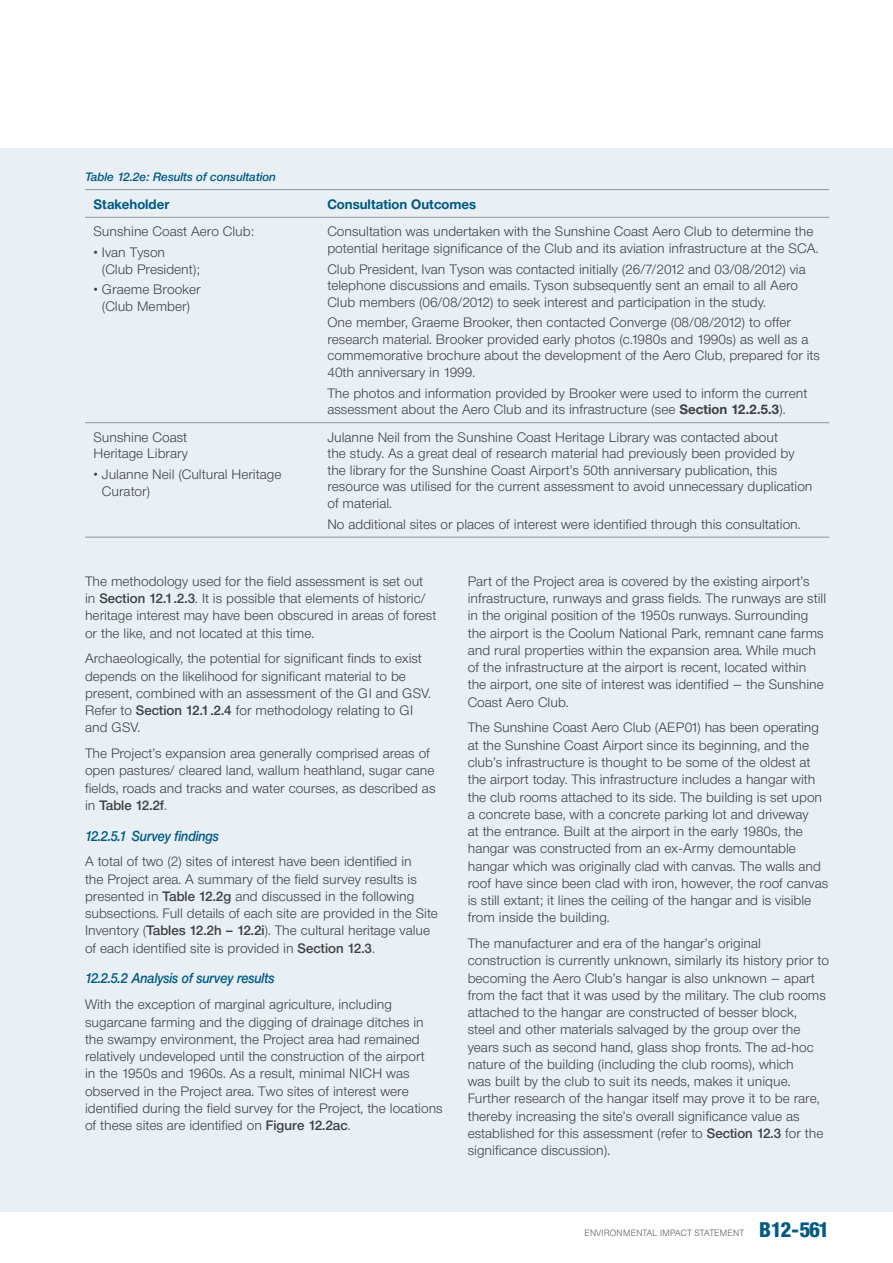
<style>
.page{position:relative;width:893px;height:1263px;background:#fff}
.page>*{position:absolute;margin:0;border:0;box-sizing:border-box;transform-origin:0 0}
.t1{font:800 21px "Neue Helvetica Condensed BQ";letter-spacing:-.055em;color:#005a84}
.t2{font:italic 500 14.25px "Neue Helvetica BQ";letter-spacing:-.01em;color:#005a84;scale:.9 1}
.t3{font:300 13.5px/17.2px "Neue Helvetica BQ";color:#414142}
.t4{font:700 13.5px "Neue Helvetica BQ";color:#005a84}
.t5{font:italic 500 12px "Neue Helvetica BQ";color:#005a84}
.t6{font:300 9px "Neue Helvetica BQ";letter-spacing:.01em;color:#58595b;scale:.95 1}
.s1{font-weight:700}
.s2{font-weight:500}
</style>
<div class="page">
<div style="left:0;top:149px;width:893px;height:1063px;background:#e8eff5"></div>
<hr style="left:319px;top:422px;width:510px;height:1px;background:#949698">
<hr style="left:85px;top:422px;width:234px;height:1px;background:#949698">
<hr style="left:85px;top:537px;width:234px;height:1px;background:#949698">
<hr style="left:319px;top:537px;width:510px;height:1px;background:#949698">
<hr style="left:85px;top:189px;width:234px;height:1px;background:#949698">
<hr style="left:319px;top:189px;width:510px;height:1px;background:#949698">
<hr style="left:85px;top:217px;width:234px;height:1px;background:#949698">
<hr style="left:319px;top:217px;width:510px;height:1px;background:#949698">
<p class="t5" style="left:85px;top:169px;width:192px">Table 12.2e: Results of consultation</p>
<p class="t4" style="left:94px;top:195px;width:77px">Stakeholder</p>
<p class="t4" style="left:327px;top:195px;width:150px">Consultation Outcomes</p>
<p class="t3" style="left:94px;top:223px;width:162px">Sunshine Coast Aero Club:</p>
<p class="t3" style="left:102px;top:244px;width:99px;line-height:16.5px;text-indent:-8px">• Ivan Tyson<br>(Club President);</p>
<p class="t3" style="left:94px;top:281px;width:109px;line-height:16.5px;text-align:center">• Graeme Brooker (Club Member)</p>
<p class="t3" style="left:327px;top:223px;width:493px;line-height:16.5px">Consultation was undertaken with the Sunshine Coast Aero Club to determine the potential heritage significance of the Club and its aviation infrastructure at the SCA.</p>
<p class="t3" style="left:327px;top:261px;width:480px;line-height:16.5px">Club President, Ivan Tyson was contacted initially (26/7/2012 and 03/08/2012) via telephone discussions and emails. Tyson subsequently sent an email to all Aero<br>Club members (06/08/2012) to seek interest and participation in the study.</p>
<p class="t3" style="left:327px;top:314px;width:494px;line-height:16.5px">One member, Graeme Brooker, then contacted Converge (08/08/2012) to offer research material. Brooker provided early photos (c.1980s and 1990s) as well as a commemorative brochure about the development of the Aero Club, prepared for its 40th anniversary in 1999.</p>
<p class="t3" style="left:327px;top:385px;width:481px;line-height:16.5px">The photos and information provided by Brooker were used to inform the current assessment about the Aero Club and its infrastructure (see <span class="s1">Section 12.2.5.3</span>).</p>
<p class="t3" style="left:94px;top:429px;width:96px;line-height:16.5px">Sunshine Coast<br>Heritage Library</p>
<p class="t3" style="left:102px;top:466px;width:181px;line-height:16.5px;text-indent:-8px">• Julanne Neil (Cultural Heritage<br>Curator)</p>
<p class="t3" style="left:327px;top:429px;width:487px;line-height:16.5px">Julanne Neil from the Sunshine Coast Heritage Library was contacted about<br>the study. As a great deal of research material had previously been provided by the library for the Sunshine Coast Airport’s 50th anniversary publication, this resource was utilised for the current assessment to avoid unnecessary duplication of material.</p>
<p class="t3" style="left:327px;top:515px;width:475px">No additional sites or places of interest were identified through this consultation.</p>
<p class="t3" style="left:85px;top:572px;width:353px">The methodology used for the field assessment is set out in <span class="s2">Section 12.1.2.3</span>. It is possible that elements of historic/ heritage interest may have been obscured in areas of forest or the like, and not located at this time.</p>
<p class="t3" style="left:85px;top:650px;width:347px">Archaeologically, the potential for significant finds to exist depends on the likelihood for significant material to be present, combined with an assessment of the GI and GSV.<br>Refer to <span class="s2">Section 12.1.2.4</span> for methodology relating to GI and GSV.</p>
<p class="t3" style="left:85px;top:745px;width:352px">The Project’s expansion area generally comprised areas of open pastures/ cleared land, wallum heathland, sugar cane fields, roads and tracks and water courses, as described as in <span class="s2">Table 12.2f</span>.</p>
<p class="t2" style="left:85px;top:827px;width:150px">12.2.5.1 Survey findings</p>
<p class="t3" style="left:85px;top:853px;width:354px">A total of two (2) sites of interest have been identified in<br>the Project area. A summary of the field survey results is presented in <span class="s2">Table 12.2g</span> and discussed in the following subsections. Full details of each site are provided in the Site Inventory (<span class="s2">Tables 12.2h – 12.2i</span>). The cultural heritage value of each identified site is provided in <span class="s2">Section 12.3</span>.</p>
<p class="t2" style="left:85px;top:969px;width:212px">12.2.5.2 Analysis of survey results</p>
<p class="t3" style="left:85px;top:996px;width:359px">With the exception of marginal agriculture, including sugarcane farming and the digging of drainage ditches in the swampy environment, the Project area had remained relatively undeveloped until the construction of the airport<br>in the 1950s and 1960s. As a result, minimal NICH was observed in the Project area. Two sites of interest were identified during the field survey for the Project, the locations of these sites are identified on <span class="s2">Figure 12.2ac</span>.</p>
<p class="t3" style="left:468px;top:572px;width:360px">Part of the Project area is covered by the existing airport’s infrastructure, runways and grass fields. The runways are still in the original position of the 1950s runways. Surrounding the airport is the Coolum National Park, remnant cane farms and rural properties within the expansion area. While much of the infrastructure at the airport is recent, located within the airport, one site of interest was identified – the Sunshine Coast Aero Club.</p>
<p class="t3" style="left:468px;top:719px;width:362px">The Sunshine Coast Aero Club (AEP01) has been operating at the Sunshine Coast Airport since its beginning, and the club’s infrastructure is thought to be some of the oldest at the airport today. This infrastructure includes a hangar with the club rooms attached to its side. The building is set upon a concrete base, with a concrete parking lot and driveway<br>at the entrance. Built at the airport in the early 1980s, the hangar was constructed from an ex-Army demountable hangar which was originally clad with canvas. The walls and roof have since been clad with iron, however, the roof canvas is still extant; it lines the ceiling of the hangar and is visible from inside the building.</p>
<p class="t3" style="left:468px;top:935px;width:363px">The manufacturer and era of the hangar’s original construction is currently unknown, similarly its history prior to becoming the Aero Club’s hangar is also unknown – apart from the fact that it was used by the military. The club rooms attached to the hangar are constructed of besser block,<br>steel and other materials salvaged by the group over the years such as second hand, glass shop fronts. The ad-hoc nature of the building (including the club rooms), which<br>was built by the club to suit its needs, makes it unique.<br>Further research of the hangar itself may prove it to be rare, thereby increasing the site’s overall significance value as established for this assessment (refer to <span class="s2">Section 12.3</span> for the significance discussion).</p>
<p class="t6" style="left:584px;top:1227px;width:170px">environmental impact statement</p>
<h1 class="t1" style="left:759px;top:1216px;width:72px">B12-561</h1>
</div>
